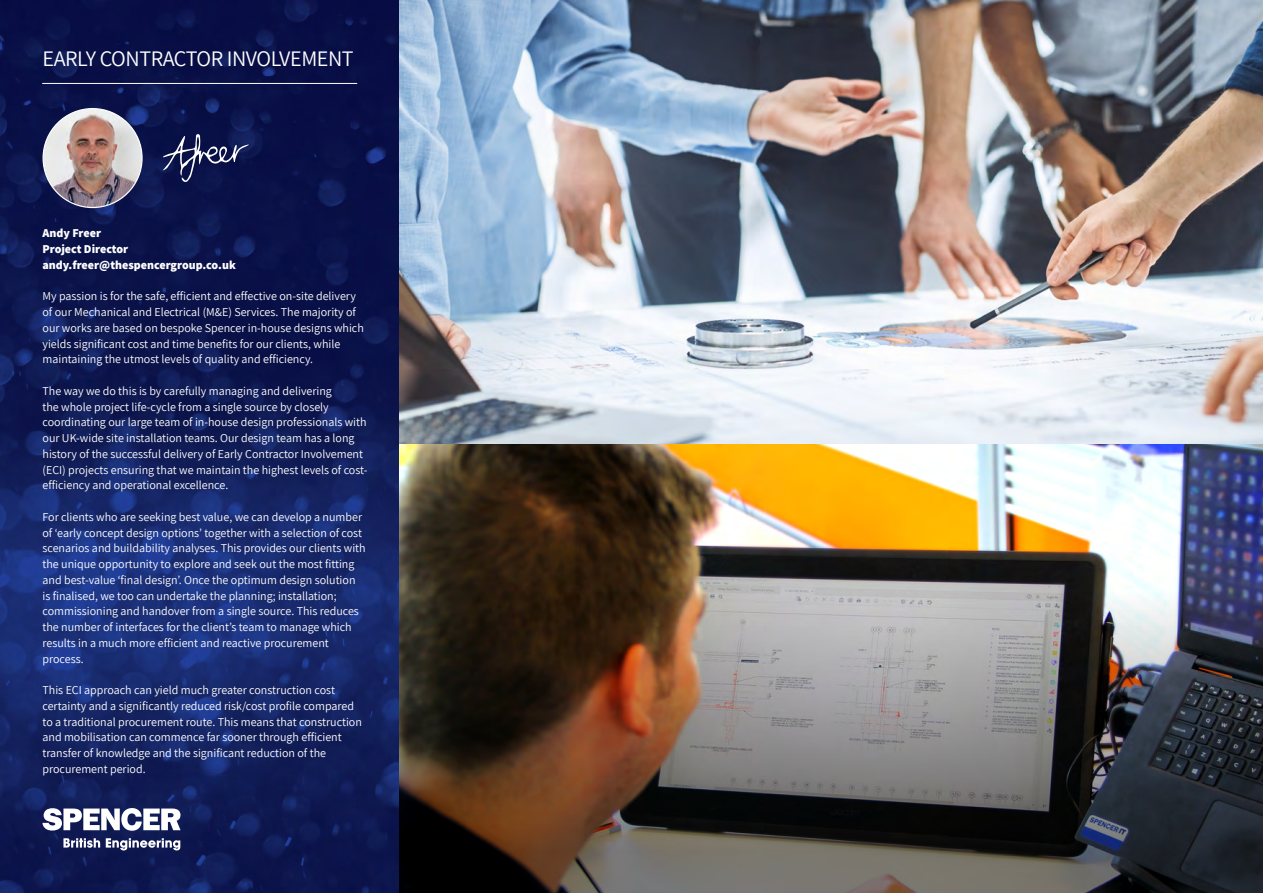
<style>
.page{position:relative;width:1263px;height:893px;background:#fff}
.page>*{position:absolute;margin:0;border:0;box-sizing:border-box;transform-origin:0 0}
.t1{font:22.2px "Assistant";letter-spacing:-.02em;color:#fff}
.t2{font:12px/15.8px "Assistant";color:#fff}
.t3{font:800 12px/15.8px "Assistant";color:#fff}
</style>
<div class="page">
<img style="left:399px;top:0;width:864px;height:444px">
<img style="left:399px;top:444px;width:864px;height:136px">
<img style="left:399px;top:580px;width:864px;height:313px">
<img style="left:0;top:0;width:399px;height:893px">
<svg style="left:63px;top:838px;width:37px;height:10px"></svg>
<svg style="left:106px;top:838px;width:74px;height:12px"></svg>
<svg style="left:43px;top:808px;width:138px;height:23px"></svg>
<hr style="left:42px;top:83px;width:315px;height:1px;background:#fff">
<img style="left:43px;top:109px;width:99px;height:98px;border-radius:49px">
<svg style="left:163px;top:134px;width:86px;height:48px;background:#2b3362"></svg>
<h1 class="t1" style="left:43px;top:44px;width:313px">EARLY CONTRACTOR INVOLVEMENT</h1>
<p class="t3" style="left:43px;top:225px;width:195px">Andy Freer<br>Project Director andy.freer@thespencergroup.co.uk</p>
<p class="t2" style="left:43px;top:288px;width:323px">My passion is for the safe, efficient and effective on-site delivery of our Mechanical and Electrical (M&amp;E) Services. The majority of our works are based on bespoke Spencer in-house designs which yields significant cost and time benefits for our clients, while maintaining the utmost levels of quality and efficiency.</p>
<p class="t2" style="left:43px;top:382px;width:327px">The way we do this is by carefully managing and delivering<br>the whole project life-cycle from a single source by closely coordinating our large team of in-house design professionals with our UK-wide site installation teams. Our design team has a long history of the successful delivery of Early Contractor Involvement (ECI) projects ensuring that we maintain the highest levels of cost&shy;efficiency and operational excellence.</p>
<p class="t2" style="left:43px;top:508px;width:325px">For clients who are seeking best value, we can develop a number of ‘early concept design options’ together with a selection of cost scenarios and buildability analyses. This provides our clients with the unique opportunity to explore and seek out the most fitting and best-value ‘final design’. Once the optimum design solution is finalised, we too can undertake the planning; installation; commissioning and handover from a single source. This reduces the number of interfaces for the client’s team to manage which results in a much more efficient and reactive procurement process.</p>
<p class="t2" style="left:43px;top:682px;width:321px">This ECI approach can yield much greater construction cost certainty and a significantly reduced risk/cost profile compared to a traditional procurement route. This means that construction and mobilisation can commence far sooner through efficient transfer of knowledge and the significant reduction of the procurement period.</p>
</div>
